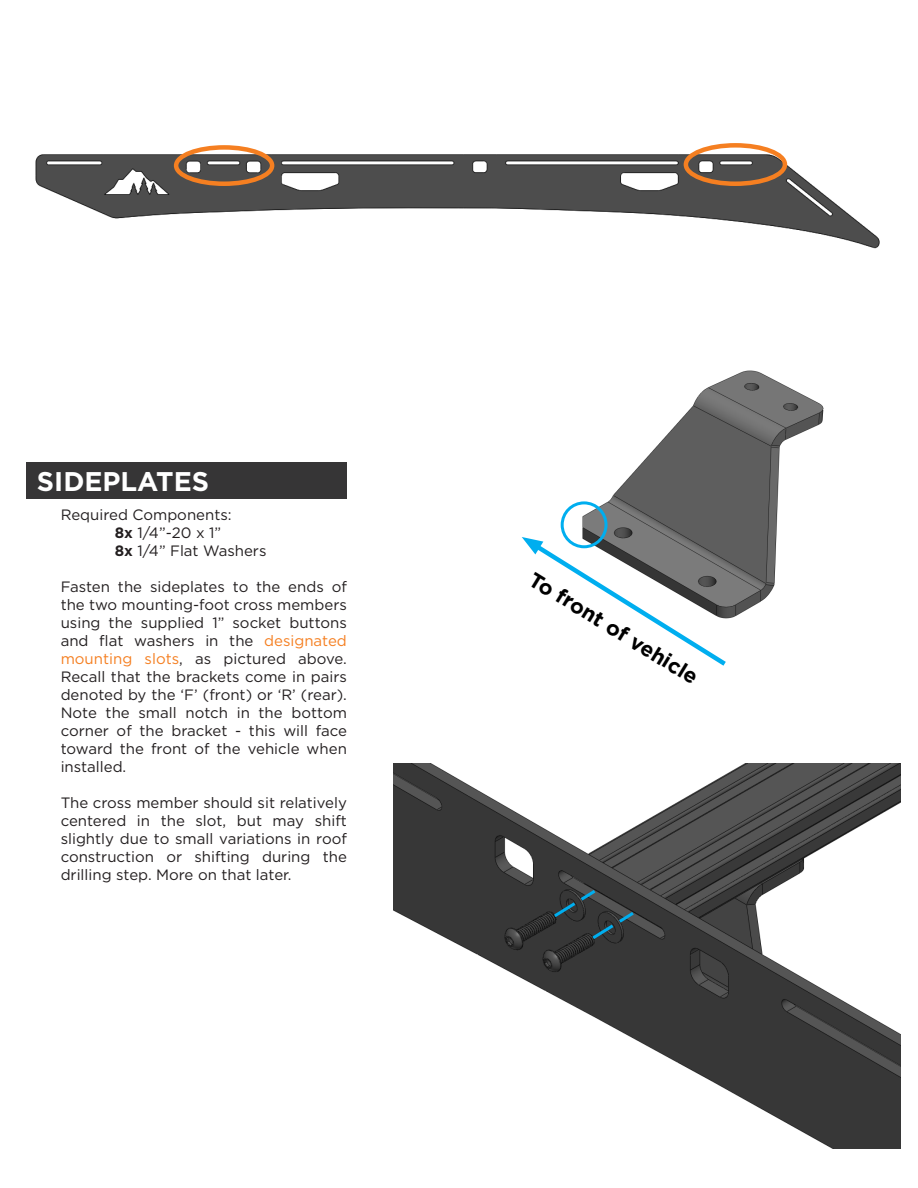
<style>
.page{position:relative;width:918px;height:1188px;background:#fff}
.page>*{position:absolute;margin:0;border:0;box-sizing:border-box;transform-origin:0 0}
.t1{font:700 27px "Gotham";color:#fff}
.t2{font:700 21px "Gotham";color:#000}
.t3{font:15px/18px "Gotham";color:#231f20;text-align:justify}
.s1{font-weight:700}
.s2{color:#f57f21}
</style>
<div class="page">
<img style="left:393px;top:763px;width:508px;height:386px">
<div style="left:27px;top:462px;width:320px;height:37px;background:#363536"></div>
<svg style="left:551px;top:887px;width:86px;height:55px;background:#353d41"></svg>
<img style="left:35px;top:143px;width:845px;height:106px">
<div style="left:174px;top:145px;width:100px;height:41px;border:4px solid #f57f21;border-radius:50%"></div>
<div style="left:684px;top:143px;width:103px;height:43px;border:4px solid #f57f21;border-radius:50%"></div>
<img style="left:521px;top:370px;width:303px;height:248px">
<svg style="left:522px;top:537px;width:209px;height:129px"></svg>
<div style="left:561px;top:501px;width:47px;height:47px;border:3px solid #00aeef;border-radius:50%"></div>
<p class="t1" style="left:37px;top:466px;width:174px">SIDEPLATES</p>
<p class="t3" style="left:61px;top:505px;width:173px">Required Components:</p>
<p class="t3" style="left:115px;top:523px;width:108px"><span class="s1">8x</span> 1/4”-20 x 1”</p>
<p class="t3" style="left:115px;top:541px;width:153px"><span class="s1">8x</span> 1/4” Flat Washers</p>
<p class="t3" style="left:61px;top:577px;width:288px">Fasten the sideplates to the ends of the two mounting-foot cross members using the supplied 1” socket buttons and flat washers in the <span class="s2">designated mounting slots</span>, as pictured above.<br>Recall that the brackets come in pairs denoted by the ‘F’ (front) or ‘R’ (rear).<br>Note the small notch in the bottom corner of the bracket - this will face toward the front of the vehicle when installed.</p>
<p class="t3" style="left:61px;top:793px;width:288px">The cross member should sit relatively centered in the slot, but may shift slightly due to small variations in roof construction or shifting during the drilling step. More on that later.</p>
<p class="t2" style="left:537px;top:568px;width:195px;rotate:31deg">To front of vehicle</p>
</div>
